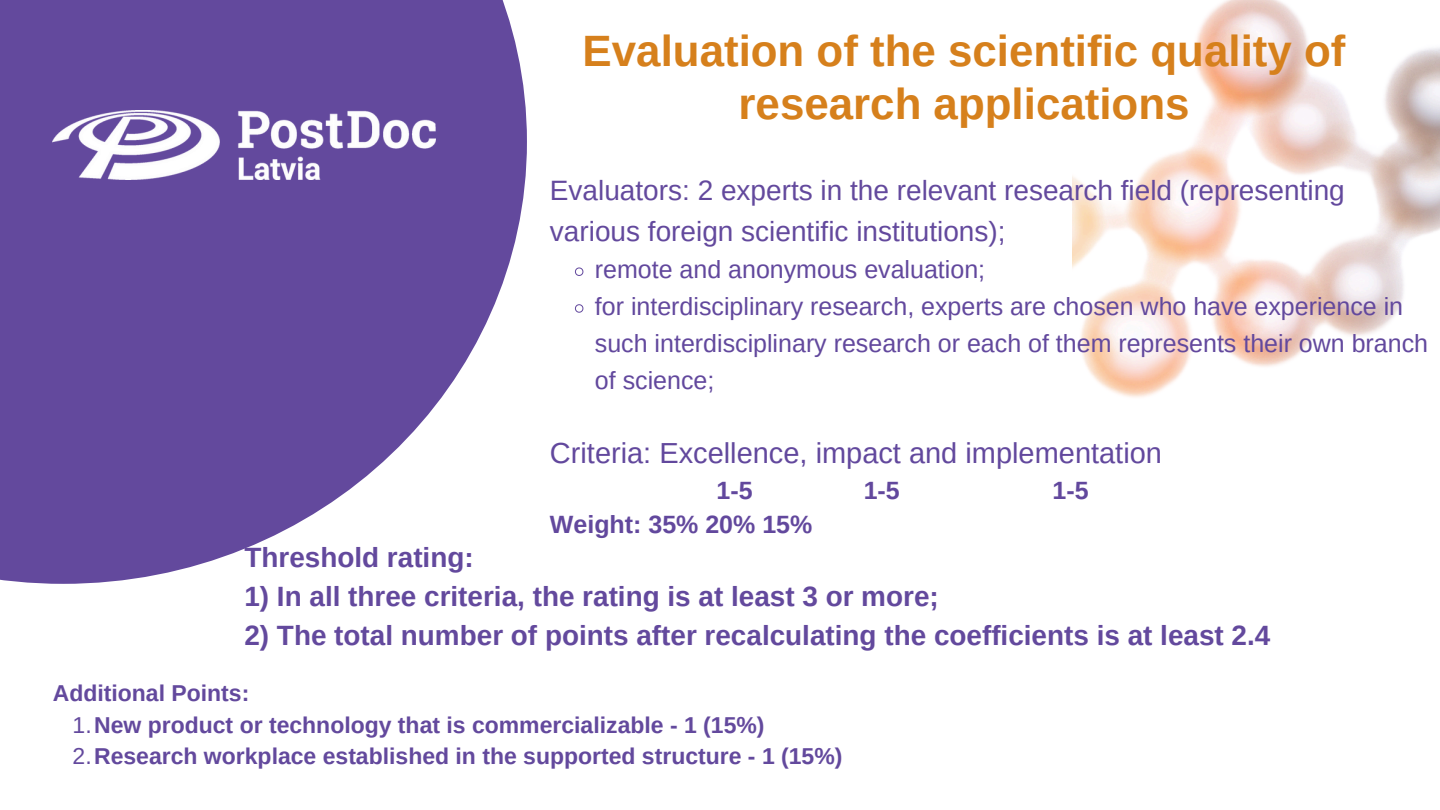
<style>
.page{position:relative;width:1440px;height:810px;background:#fff}
.page>*{position:absolute;margin:0;border:0;box-sizing:border-box;transform-origin:0 0}
.t1{font:700 43.9px/52.5px "Arimo";color:#d6801c;text-align:center}
.t2{font:29px "Arimo";color:#62489d}
.t3{font:28px/41.2px "Arimo";color:#63499d}
.t4{font:700 27.9px "Arimo";color:#63499d}
.t5{font:25px/36.8px "Arimo";color:#62489d}
.t6{font:700 25px "Arimo";color:#62489d}
.t7{font:700 23px "Arimo";color:#63499d}
.s1{font-weight:400}
</style>
<div class="page">
<svg style="left:0;top:0;width:527px;height:584px;fill:#63499d"></svg>
<img style="left:1072px;top:0;width:368px;height:398px">
<img style="left:53px;top:110px;width:383px;height:70px">
<svg style="left:575px;top:267px;width:9px;height:9px"></svg>
<svg style="left:575px;top:304px;width:9px;height:9px"></svg>
<p class="t1" style="left:583px;top:25px;width:764px">Evaluation of the scientific quality of research applications</p>
<p class="t3" style="left:550px;top:169px;width:796px">Evaluators: 2 experts in the relevant research field (representing various foreign scientific institutions);</p>
<h1 class="t5" style="left:595px;top:251px;width:392px">remote and anonymous evaluation;</h1>
<h3 class="t5" style="left:595px;top:288px;width:835px">for interdisciplinary research, experts are chosen who have experience in such interdisciplinary research or each of them represents their own branch of science;</h3>
<p class="t2" style="left:550px;top:437px;width:614px">Criteria: Excellence, impact and implementation</p>
<p class="t6" style="left:717px;top:476px;width:38px">1-5</p>
<p class="t6" style="left:864px;top:476px;width:38px">1-5</p>
<p class="t6" style="left:1053px;top:476px;width:38px">1-5</p>
<p class="t6" style="left:550px;top:511px;width:264px">Weight: 35% 20% 15%</p>
<p class="t4" style="left:244px;top:542px;width:231px">Threshold rating:</p>
<p class="t4" style="left:244px;top:581px;width:696px">1) In all three criteria, the rating is at least 3 or more;</p>
<p class="t4" style="left:244px;top:620px;width:1027px">2) The total number of points after recalculating the coefficients is at least 2.4</p>
<h3 class="t7" style="left:53px;top:680px;width:198px">Additional Points:</h3>
<h2 class="t7" style="left:73px;top:712px;width:693px"><span class="s1">1.</span>New product or technology that is commercializable - 1 (15%)</h2>
<h4 class="t7" style="left:73px;top:743px;width:771px"><span class="s1">2.</span>Research workplace established in the supported structure - 1 (15%)</h4>
</div>
